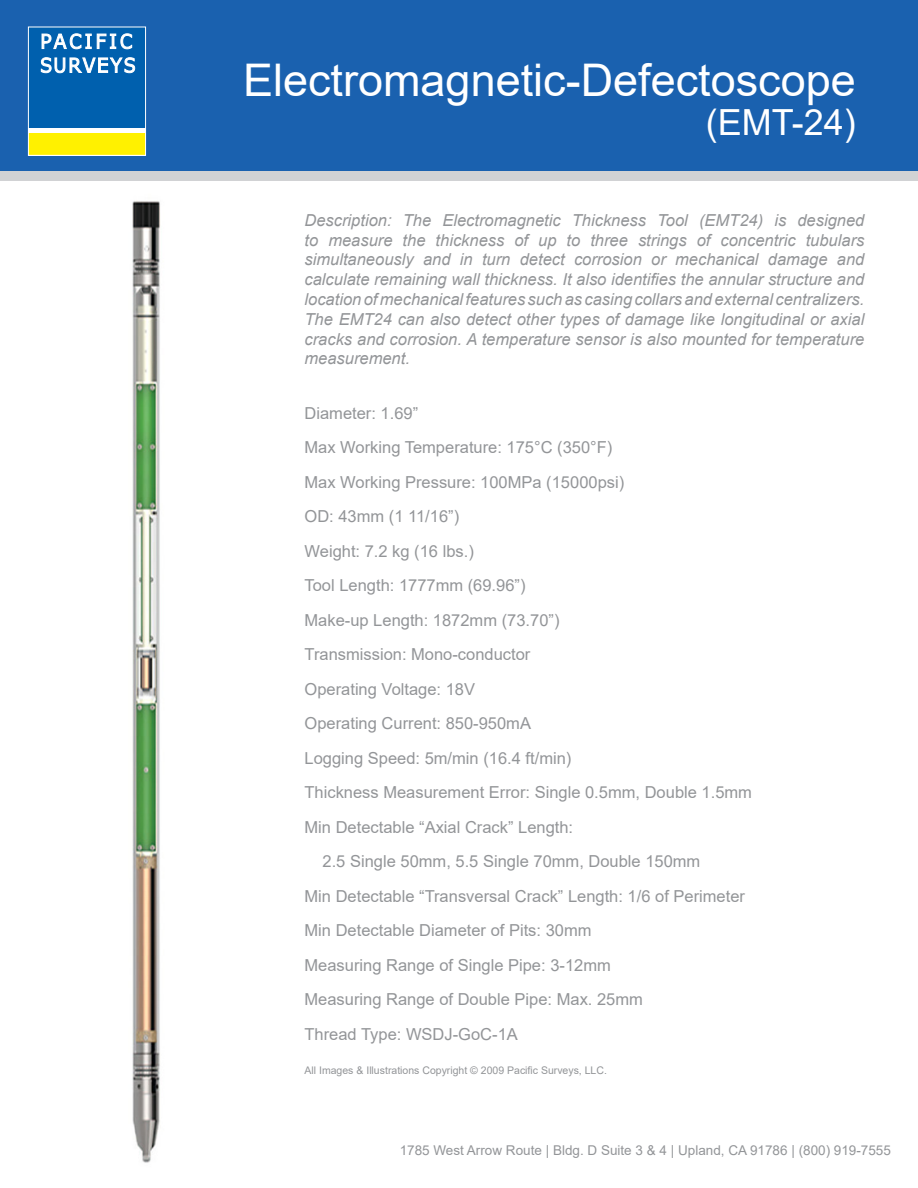
<style>
.page{position:relative;width:918px;height:1188px;background:#fff}
.page>*{position:absolute;margin:0;border:0;box-sizing:border-box;transform-origin:0 0}
.t1{font:45px "Arial";color:#fff}
.t2{font:36px "Arial";color:#fff}
.t3{font:16.5px "Arial";color:#939598}
.t4{font:italic 16.5px/19.8px "Arial";color:#939598;text-align:justify}
.t5{font:13.5px "Arial";color:#939598}
.t6{font:10.5px "Arial";color:#939598}
</style>
<div class="page">
<div style="left:0;top:171px;width:918px;height:10px;background:#d1d2d4"></div>
<div style="left:0;top:0;width:918px;height:171px;background:#1a61af"></div>
<svg style="left:30px;top:128px;width:114px;height:6px"></svg>
<div style="left:28px;top:27px;width:118px;height:101px;background:#0060ae"></div>
<div style="left:28px;top:134px;width:118px;height:21px;background:#fff100"></div>
<svg style="left:41px;top:57px;width:94px;height:16px"></svg>
<svg style="left:42px;top:34px;width:90px;height:15px"></svg>
<div style="left:28px;top:27px;width:118px;height:129px;border:1px solid #fff"></div>
<img style="left:132px;top:201px;width:28px;height:962px">
<p class="t1" style="left:243px;top:49px;width:614px">Electromagnetic-Defectoscope</p>
<p class="t2" style="left:706px;top:98px;width:152px">(EMT-24)</p>
<p class="t4" style="left:305px;top:210px;width:561px">Description: The Electromagnetic Thickness Tool (EMT24) is designed to measure the thickness of up to three strings of concentric tubulars simultaneously and in turn detect corrosion or mechanical damage and calculate remaining wall thickness. It also identifies the annular structure and location of mechanical features such as casing collars and external centralizers.<br>The EMT24 can also detect other types of damage like longitudinal or axial cracks and corrosion. A temperature sensor is also mounted for temperature measurement.</p>
<p class="t3" style="left:305px;top:402px;width:115px">Diameter: 1.69”</p>
<p class="t3" style="left:305px;top:436px;width:309px">Max Working Temperature: 175°C (350°F)</p>
<p class="t3" style="left:305px;top:471px;width:321px">Max Working Pressure: 100MPa (15000psi)</p>
<p class="t3" style="left:305px;top:505px;width:156px">OD: 43mm (1 11/16”)</p>
<p class="t3" style="left:305px;top:540px;width:171px">Weight: 7.2 kg (16 lbs.)</p>
<p class="t3" style="left:305px;top:574px;width:223px">Tool Length: 1777mm (69.96”)</p>
<p class="t3" style="left:305px;top:609px;width:256px">Make-up Length: 1872mm (73.70”)</p>
<p class="t3" style="left:305px;top:643px;width:227px">Transmission: Mono-conductor</p>
<p class="t3" style="left:305px;top:678px;width:172px">Operating Voltage: 18V</p>
<p class="t3" style="left:305px;top:712px;width:228px">Operating Current: 850-950mA</p>
<p class="t3" style="left:305px;top:747px;width:268px">Logging Speed: 5m/min (16.4 ft/min)</p>
<p class="t3" style="left:305px;top:781px;width:449px">Thickness Measurement Error: Single 0.5mm, Double 1.5mm</p>
<p class="t3" style="left:305px;top:816px;width:270px">Min Detectable “Axial Crack” Length:</p>
<p class="t3" style="left:323px;top:850px;width:379px">2.5 Single 50mm, 5.5 Single 70mm, Double 150mm</p>
<p class="t3" style="left:305px;top:885px;width:442px">Min Detectable “Transversal Crack” Length: 1/6 of Perimeter</p>
<p class="t3" style="left:305px;top:919px;width:289px">Min Detectable Diameter of Pits: 30mm</p>
<p class="t3" style="left:305px;top:954px;width:308px">Measuring Range of Single Pipe: 3-12mm</p>
<p class="t3" style="left:305px;top:988px;width:340px">Measuring Range of Double Pipe: Max. 25mm</p>
<p class="t3" style="left:305px;top:1023px;width:215px">Thread Type: WSDJ-GoC-1A</p>
<p class="t6" style="left:305px;top:1063px;width:304px">All Images &amp; Illustrations Copyright © 2009 Pacific Surveys, LLC.</p>
<p class="t5" style="left:400px;top:1141px;width:493px">1785 West Arrow Route | Bldg. D Suite 3 &amp; 4 | Upland, CA 91786 | (800) 919-7555</p>
</div>
